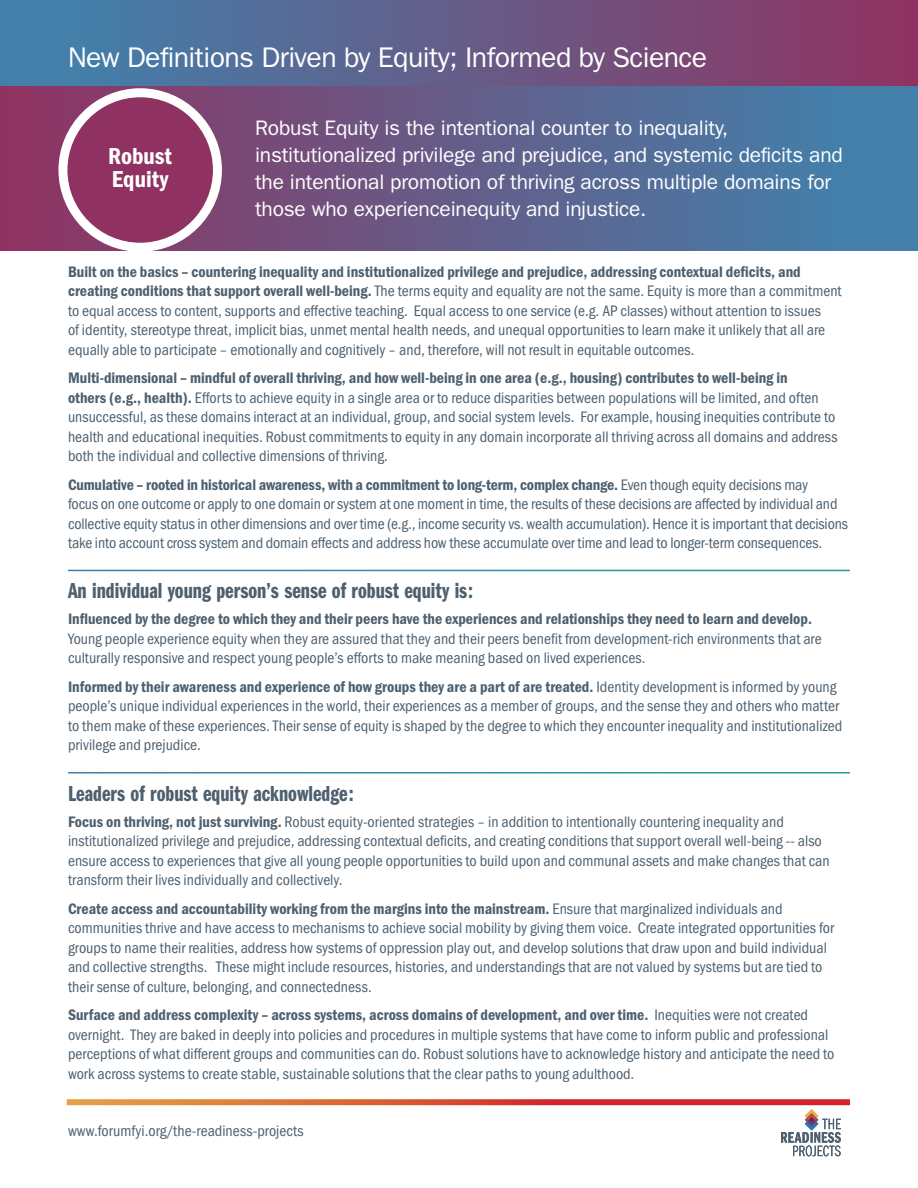
<style>
.page{position:relative;width:918px;height:1188px;background:#fff}
.page>*{position:absolute;margin:0;border:0;box-sizing:border-box;transform-origin:0 0}
.head_5{font:28.5px "ITC Franklin Gothic Std";letter-spacing:-.02em;color:#fff}
.t1{font:23.85px/23px "Franklin Gothic URW Con Dem";color:#fff}
.SUB_2_RULE_copy{font:22.5px "Franklin Gothic URW Com Dem";color:#4d606f}
.SUB_HEAD_REVERSE{font:21px/27px "ITC Franklin Gothic Std";letter-spacing:-.01em;color:#fff}
.body_no_bullets{font:15.75px/19.5px "Franklin Gothic URW Cond";color:#4d606f}
.s1{font-family:"Franklin Gothic URW Con Dem"}
</style>
<div class="page">
<svg style="left:67px;top:1099px;width:783px;height:6px;background:#da5539"></svg>
<div style="left:0;top:0;width:918px;height:231px;background:linear-gradient(to right,#3c85af,#903362)"></div>
<svg style="left:0;top:86px;width:918px;height:165px;background:#62618d"></svg>
<div style="left:63px;top:93px;width:154px;height:154px;background:#903261;border-radius:50%"></div>
<div style="left:58px;top:88px;width:164px;height:164px;border:9px solid #fff;border-radius:50%"></div>
<svg style="left:781px;top:1109px;width:60px;height:47px"></svg>
<p class="head_5" style="left:68px;top:41px;width:641px">New Definitions Driven by Equity; Informed by Science</p>
<p class="t1" style="left:108px;top:144px;width:65px">Robust<br>Equity</p>
<p class="SUB_HEAD_REVERSE" style="left:255px;top:115px;width:589px">Robust Equity is the intentional counter to inequality, institutionalized privilege and prejudice, and systemic deficits and the intentional promotion of thriving across multiple domains for those who experienceinequity and injustice.</p>
<p class="body_no_bullets" style="left:68px;top:261px;width:775px"><span class="s1">Built on the basics – countering inequality and institutionalized privilege and prejudice, addressing contextual deficits, and creating conditions that support overall well-being.</span> The terms equity and equality are not the same. Equity is more than a commitment to equal access to content, supports and effective teaching. Equal access to one service (e.g. AP classes) without attention to issues<br>of identity, stereotype threat, implicit bias, unmet mental health needs, and unequal opportunities to learn make it unlikely that all are equally able to participate – emotionally and cognitively – and, therefore, will not result in equitable outcomes.</p>
<p class="body_no_bullets" style="left:68px;top:367px;width:771px"><span class="s1">Multi-dimensional – mindful of overall thriving, and how well-being in one area (e.g., housing) contributes to well-being in<br>others (e.g., health).</span> Efforts to achieve equity in a single area or to reduce disparities between populations will be limited, and often unsuccessful, as these domains interact at an individual, group, and social system levels. For example, housing inequities contribute to health and educational inequities. Robust commitments to equity in any domain incorporate all thriving across all domains and address both the individual and collective dimensions of thriving.</p>
<p class="body_no_bullets" style="left:68px;top:474px;width:782px"><span class="s1">Cumulative – rooted in historical awareness, with a commitment to long-term, complex change.</span> Even though equity decisions may<br>focus on one outcome or apply to one domain or system at one moment in time, the results of these decisions are affected by individual and collective equity status in other dimensions and over time (e.g., income security vs. wealth accumulation). Hence it is important that decisions take into account cross system and domain effects and address how these accumulate over time and lead to longer-term consequences.</p>
<p class="SUB_2_RULE_copy" style="left:68px;top:575px;width:407px">An individual young person’s sense of robust equity is:</p>
<p class="body_no_bullets" style="left:68px;top:608px;width:755px"><span class="s1">Influenced by the degree to which they and their peers have the experiences and relationships they need to learn and develop.<br></span>Young people experience equity when they are assured that they and their peers benefit from development-rich environments that are culturally responsive and respect young people’s efforts to make meaning based on lived experiences.</p>
<p class="body_no_bullets" style="left:68px;top:676px;width:776px"><span class="s1">Informed by their awareness and experience of how groups they are a part of are treated.</span> Identity development is informed by young people’s unique individual experiences in the world, their experiences as a member of groups, and the sense they and others who matter to them make of these experiences. Their sense of equity is shaped by the degree to which they encounter inequality and institutionalized privilege and prejudice.</p>
<p class="SUB_2_RULE_copy" style="left:68px;top:777px;width:287px">Leaders of robust equity acknowledge:</p>
<p class="body_no_bullets" style="left:68px;top:811px;width:763px"><span class="s1">Focus on thriving, not just surviving.</span> Robust equity-oriented strategies – in addition to intentionally countering inequality and institutionalized privilege and prejudice, addressing contextual deficits, and creating conditions that support overall well-being -- also ensure access to experiences that give all young people opportunities to build upon and communal assets and make changes that can transform their lives individually and collectively.</p>
<p class="body_no_bullets" style="left:68px;top:898px;width:768px"><span class="s1">Create access and accountability working from the margins into the mainstream.</span> Ensure that marginalized individuals and communities thrive and have access to mechanisms to achieve social mobility by giving them voice. Create integrated opportunities for groups to name their realities, address how systems of oppression play out, and develop solutions that draw upon and build individual and collective strengths. These might include resources, histories, and understandings that are not valued by systems but are tied to their sense of culture, belonging, and connectedness.</p>
<p class="body_no_bullets" style="left:68px;top:1004px;width:768px"><span class="s1">Surface and address complexity – across systems, across domains of development, and over time.</span> Inequities were not created overnight. They are baked in deeply into policies and procedures in multiple systems that have come to inform public and professional perceptions of what different groups and communities can do. Robust solutions have to acknowledge history and anticipate the need to work across systems to create stable, sustainable solutions that the clear paths to young adulthood.</p>
<p class="body_no_bullets" style="left:68px;top:1120px;width:237px">www.forumfyi.org/the-readiness-projects</p>
</div>
